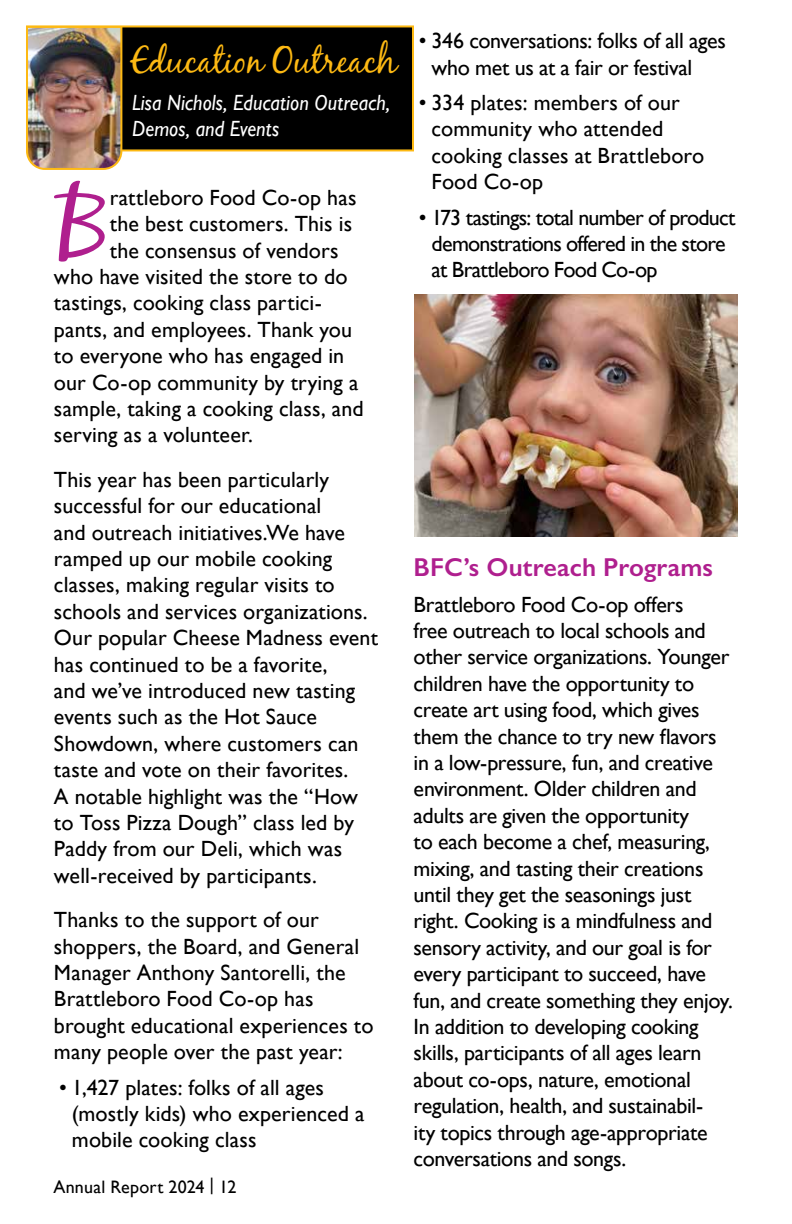
<style>
.page{position:relative;width:792px;height:1224px;background:#fff}
.page>*{position:absolute;margin:0;border:0;box-sizing:border-box;transform-origin:0 0}
.t1{font:99.2px "Black Jack Pro";color:#af1f8e}
.t2{font:36px "Black Jack Pro";color:#fdb913}
.t3{font:600 26px "Gill Sans";letter-spacing:.005em;color:#af1f8e}
.t4{font:22px/26.4px "Gill Sans";color:#000}
.t5{font:22px/26.4px "Gill Sans";letter-spacing:-.035em;color:#000}
.t6{font:italic 22px/26.4px "Gill Sans";letter-spacing:.005em;color:#fff;scale:.92 1}
.t7{font:18px "Gill Sans";letter-spacing:.01em;color:#000}
</style>
<div class="page">
<div style="left:26px;top:25px;width:388px;height:126px;background:#000;border:2px solid #fdb913"></div>
<img style="left:26px;top:25px;width:97px;height:145px">
<img style="left:414px;top:294px;width:324px;height:243px">
<h2 class="t2" style="left:131px;top:38px;width:268px">Education Outreach</h2>
<p class="t6" style="left:132px;top:89px;width:282px">Lisa Nichols, Education Outreach,<br>Demos, and Events</p>
<h1 class="t1" style="left:57px;top:165px;width:54px">B</h1>
<p class="t4" style="left:110px;top:184px;width:248px">rattleboro Food Co-op has</p>
<p class="t4" style="left:110px;top:210px;width:244px">the best customers. This is</p>
<p class="t4" style="left:110px;top:237px;width:230px">the consensus of vendors</p>
<p class="t4" style="left:54px;top:263px;width:295px">who have visited the store to do</p>
<p class="t4" style="left:54px;top:289px;width:269px">tastings, cooking class partici-</p>
<p class="t4" style="left:54px;top:316px;width:300px">pants, and employees. Thank you</p>
<p class="t4" style="left:54px;top:342px;width:292px">to everyone who has engaged in</p>
<p class="t4" style="left:54px;top:369px;width:306px">our Co-op community by trying a</p>
<p class="t4" style="left:54px;top:395px;width:311px">sample, taking a cooking class, and</p>
<p class="t4" style="left:54px;top:421px;width:201px">serving as a volunteer.</p>
<p class="t4" style="left:54px;top:466px;width:326px">This year has been particularly successful for our educational<br>and outreach initiatives.We have ramped up our mobile cooking classes, making regular visits to schools and services organizations.<br>Our popular Cheese Madness event has continued to be a favorite,<br>and we’ve introduced new tasting events such as the Hot Sauce<br>Showdown, where customers can taste and vote on their favorites.<br>A notable highlight was the “How to Toss Pizza Dough” class led by<br>Paddy from our Deli, which was well-received by participants.</p>
<p class="t4" style="left:54px;top:906px;width:321px">Thanks to the support of our shoppers, the Board, and General<br>Manager Anthony Santorelli, the<br>Brattleboro Food Co-op has brought educational experiences to many people over the past year:</p>
<p class="t4" style="left:72px;top:1074px;width:294px;text-indent:-13px">• 1,427 plates: folks of all ages (mostly kids) who experienced a mobile cooking class</p>
<p class="t7" style="left:53px;top:1176px;width:185px">Annual Report 2024 | 12</p>
<p class="t4" style="left:432px;top:27px;width:296px;text-indent:-13px">• 346 conversations: folks of all ages who met us at a fair or festival</p>
<p class="t4" style="left:432px;top:89px;width:274px;text-indent:-13px">• 334 plates: members of our community who attended cooking classes at Brattleboro<br>Food Co-op</p>
<p class="t5" style="left:432px;top:204px;width:305px;text-indent:-13px">• 173 tastings: total number of product demonstrations offered in the store at Brattleboro Food Co-op</p>
<p class="t3" style="left:414px;top:552px;width:301px">BFC’s Outreach Programs</p>
<p class="t4" style="left:414px;top:591px;width:321px">Brattleboro Food Co-op offers<br>free outreach to local schools and other service organizations. Younger children have the opportunity to create art using food, which gives them the chance to try new flavors in a low-pressure, fun, and creative environment. Older children and adults are given the opportunity<br>to each become a chef, measuring, mixing, and tasting their creations until they get the seasonings just right. Cooking is a mindfulness and sensory activity, and our goal is for every participant to succeed, have fun, and create something they enjoy.<br>In addition to developing cooking skills, participants of all ages learn about co-ops, nature, emotional regulation, health, and sustainabil-<br>ity topics through age-appropriate conversations and songs.</p>
</div>
